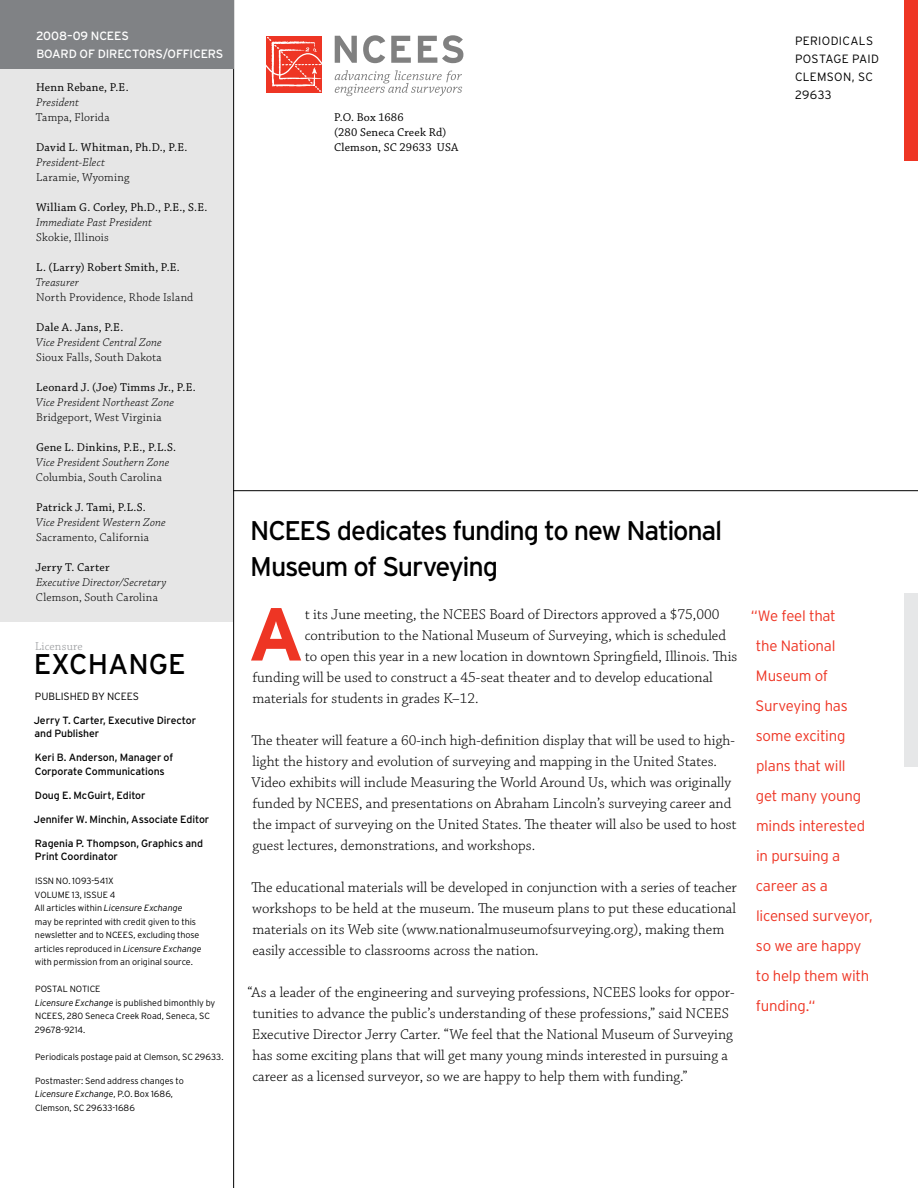
<style>
.page{position:relative;width:918px;height:1188px;background:#fff}
.page>*{position:absolute;margin:0;border:0;box-sizing:border-box;transform-origin:0 0}
.t1{font:700 75px "Interstate";color:#ee3524}
.t2{font:28.5px "Interstate";color:#000}
.t3{font:27px/36px "Interstate";letter-spacing:-.045em;color:#000}
.t4{font:300 15px/21px "Chaparral Pro";color:#000}
.t5{font:300 15px/30px "Interstate";letter-spacing:-.015em;color:#ee3524}
.t6{font:300 12.15px "Chaparral Pro";letter-spacing:.015em;color:#939598}
.t7{font:12px/15px "Chaparral Pro";letter-spacing:.02em;color:#000}
.t8{font:italic 300 12px "Chaparral Pro";letter-spacing:.01em;color:#000}
.t9{font:300 12px "Chaparral Pro";letter-spacing:.015em;color:#000}
.t10{font:12px/18px "Interstate";letter-spacing:-.015em;color:#fff}
.t11{font:300 12px/18px "Interstate";letter-spacing:.02em;color:#000}
.t12{font:10.5px/13.5px "Interstate";letter-spacing:-.01em;color:#000}
.t13{font:300 10.5px "Interstate";letter-spacing:-.005em;color:#000}
.t14{font:300 9px/13.5px "Interstate";letter-spacing:-.005em;color:#000}
.s1{font-style:italic}
</style>
<div class="page">
<div style="left:904px;top:594px;width:14px;height:173px;background:#e6e7e8"></div>
<div style="left:904px;top:0;width:14px;height:161px;background:#ee3524"></div>
<svg style="left:0;top:68px;width:234px;height:1120px"></svg>
<div style="left:0;top:0;width:234px;height:68px;background:#808285"></div>
<hr style="left:233px;top:490px;width:685px;height:1px;background:#000">
<div style="left:266px;top:36px;width:55px;height:57px;background:#ee3524"></div>
<svg style="left:266px;top:37px;width:56px;height:55px"></svg>
<svg style="left:335px;top:36px;width:22px;height:27px"></svg>
<svg style="left:363px;top:35px;width:22px;height:28px"></svg>
<svg style="left:391px;top:36px;width:20px;height:27px"></svg>
<svg style="left:418px;top:35px;width:45px;height:28px"></svg>
<svg style="left:335px;top:70px;width:127px;height:26px"></svg>
<p class="t10" style="left:36px;top:26px;width:139px">2008–09 NCEES<br>BOARD OF DI RECTORS/OFFI</p>
<p class="t10" style="left:193px;top:44px;width:32px">CERS</p>
<p class="t7" style="left:36px;top:80px;width:94px">Henn Rebane, P.E.</p>
<p class="t8" style="left:36px;top:96px;width:44px">President</p>
<p class="t9" style="left:36px;top:110px;width:75px">Tampa, Florida</p>
<p class="t7" style="left:36px;top:140px;width:153px">David L. Whitman, Ph.D., P.E.</p>
<p class="t8" style="left:36px;top:156px;width:70px">President-Elect</p>
<p class="t9" style="left:36px;top:170px;width:95px">Laramie, Wyoming</p>
<p class="t7" style="left:36px;top:200px;width:173px">William G. Corley, Ph.D., P.E., S.E.</p>
<p class="t8" style="left:36px;top:216px;width:117px">Immediate Past President</p>
<p class="t9" style="left:36px;top:230px;width:74px">Skokie, Illinois</p>
<p class="t7" style="left:36px;top:260px;width:145px">L. (Larry) Robert Smith, P.E.</p>
<p class="t8" style="left:36px;top:276px;width:45px">Treasurer</p>
<p class="t9" style="left:36px;top:290px;width:159px">North Providence, Rhode Island</p>
<p class="t7" style="left:36px;top:320px;width:89px">Dale A. Jans, P.E.</p>
<p class="t8" style="left:36px;top:336px;width:127px">Vice President Central Zone</p>
<p class="t9" style="left:36px;top:350px;width:127px">Sioux Falls, South Dakota</p>
<p class="t7" style="left:36px;top:380px;width:161px">Leonard J. (Joe) Timms Jr., P.E.</p>
<p class="t8" style="left:36px;top:396px;width:140px">Vice President Northeast Zone</p>
<p class="t9" style="left:36px;top:410px;width:127px">Bridgeport, West Virginia</p>
<p class="t7" style="left:36px;top:440px;width:142px">Gene L. Dinkins, P.E., P.L.S.</p>
<p class="t8" style="left:36px;top:456px;width:135px">Vice President Southern Zone</p>
<p class="t9" style="left:36px;top:470px;width:127px">Columbia, South Carolina</p>
<p class="t7" style="left:36px;top:500px;width:111px">Patrick J. Tami, P.L.S.</p>
<p class="t8" style="left:36px;top:516px;width:131px">Vice President Western Zone</p>
<p class="t9" style="left:36px;top:530px;width:114px">Sacramento, California</p>
<p class="t7" style="left:35px;top:560px;width:76px">Jerry T. Carter</p>
<p class="t8" style="left:36px;top:576px;width:132px">Executive Director/Secretary</p>
<p class="t9" style="left:36px;top:590px;width:123px">Clemson, South Carolina</p>
<p class="t6" style="left:35px;top:640px;width:49px">Licensure</p>
<h2 class="t2" style="left:34px;top:648px;width:153px">EXCHANGE</h2>
<p class="t13" style="left:35px;top:690px;width:106px">PUBLISHED BY NCEES</p>
<p class="t12" style="left:34px;top:713px;width:164px">Jerry T. Carter, Executive Director and Publisher</p>
<p class="t12" style="left:35px;top:751px;width:140px">Keri B. Anderson, Manager of<br>Corporate Communications</p>
<p class="t12" style="left:35px;top:788px;width:112px">Doug E. McGuirt, Editor</p>
<p class="t12" style="left:34px;top:812px;width:177px">Jennifer W. Minchin, Associate Editor</p>
<p class="t12" style="left:35px;top:836px;width:170px">Ragenia P. Thompson, Graphics and<br>Print Coordinator</p>
<p class="t14" style="left:35px;top:874px;width:80px">I SSN NO. 1093-541X<br>Volu me 13, Issue</p>
<p class="t14" style="left:34px;top:888px;width:169px;text-indent:76px">4<br>All articles within <span class="s1">Licensure Exchange </span>may be reprinted with credit given to this newsletter and to NCEES, excluding those articles reproduced in <span class="s1">Licensure Exchange </span>with permission from an original source.</p>
<p class="t14" style="left:35px;top:982px;width:182px">POSTAL NOTICE<br><span class="s1">Licensure Exchange</span> is published bimonthly by<br>NCEES, 280 Seneca Creek Road, Seneca, SC<br>29678-9214.</p>
<p class="t14" style="left:35px;top:1050px;width:190px">Periodicals postage paid at Clemson, SC 29633.</p>
<p class="t14" style="left:35px;top:1074px;width:150px">Postmaster: Send address changes to<br><span class="s1">Licensure Exchange</span>, P.O. Box 1686,<br>Clemson, SC 29633-1686</p>
<p class="t7" style="left:334px;top:110px;width:126px">P.O. Box 1686<br>(280 Seneca Creek Rd)<br>Clemson, SC 29633 USA</p>
<p class="t11" style="left:795px;top:32px;width:85px">PERIODICALS<br>POSTAGE PAI D<br>CLEMSON, SC<br>29633</p>
<h3 class="t3" style="left:250px;top:512px;width:473px">NCEES dedicates funding to new National<br>Museum of Surveying</h3>
<h1 class="t1" style="left:248px;top:592px;width:58px">A</h1>
<p class="t4" style="left:305px;top:604px;width:416px">t its June meeting, the NCEES Board of Directors approved a $75,000</p>
<p class="t4" style="left:305px;top:625px;width:423px">contribution to the National Museum of Surveying, which is scheduled</p>
<p class="t4" style="left:305px;top:646px;width:434px">to open this year in a new location in downtown Springfield, Illinois. This</p>
<p class="t4" style="left:252px;top:667px;width:462px">funding will be used to construct a 45-seat theater and to develop educational</p>
<p class="t4" style="left:252px;top:688px;width:228px">materials for students in grades K–12.</p>
<p class="t4" style="left:251px;top:730px;width:487px">The theater will feature a 60-inch high-definition display that will be used to high&shy;light the history and evolution of surveying and mapping in the United States.<br>Video exhibits will include Measuring the World Around Us, which was originally funded by NCEES, and presentations on Abraham Lincoln’s surveying career and the impact of surveying on the United States. The theater will also be used to host guest lectures, demonstrations, and workshops.</p>
<p class="t4" style="left:251px;top:877px;width:487px">The educational materials will be developed in conjunction with a series of teacher workshops to be held at the museum. The museum plans to put these educational materials on its Web site (www.nationalmuseumofsurveying.org), making them easily accessible to classrooms across the nation.</p>
<p class="t4" style="left:252px;top:982px;width:484px;text-indent:-5px">“As a leader of the engineering and surveying professions, NCEES looks for oppor&shy;tunities to advance the public’s understanding of these professions,” said NCEES Executive Director Jerry Carter. “We feel that the National Museum of Surveying has some exciting plans that will get many young minds interested in pursuing a career as a licensed surveyor, so we are happy to help them with funding.”</p>
<p class="t5" style="left:756px;top:601px;width:119px;text-indent:-5px">“We feel that<br>the National<br>M useum of<br>Surveying has some exciting plans that will<br>get many young minds interested in pursuing a career as a licensed surveyor, so we are happy to help them with funding.“</p>
</div>
